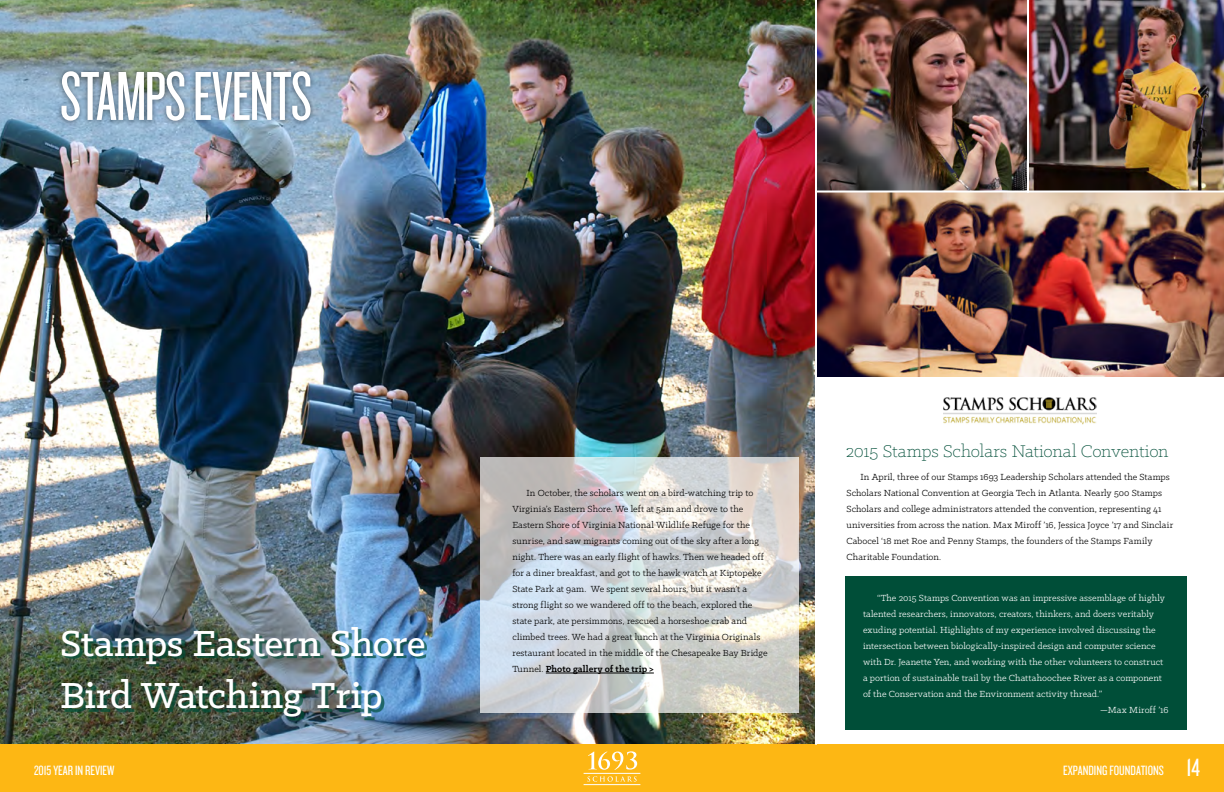
<style>
.page{position:relative;width:1224px;height:792px;background:#fff}
.page>*{position:absolute;margin:0;border:0;box-sizing:border-box;transform-origin:0 0}
.t1{font:72px "Knockout HTF27 Junior Bantamwt";letter-spacing:-.015em;color:#fff}
.t2{font:500 41px/52.7px "Klinic Slab";letter-spacing:-.01em;color:#fff}
.t3{font:26px "Knockout HTF28 Junior Featherwt";color:#fff}
.t4{font:300 19px "Klinic Slab";letter-spacing:-.01em;color:#004e38}
.t5{font:14px "Knockout HTF28 Junior Featherwt";color:#fff}
.t6{font:10px/16px "Klinic Slab";letter-spacing:.005em;color:#000}
.t7{font:10px "Klinic Slab";letter-spacing:.005em;color:#fff}
.s1{font-weight:700}
</style>
<div class="page">
<div style="left:0;top:744px;width:1224px;height:48px;background:#fdb714"></div>
<hr style="left:584px;top:773px;width:56px;height:1px;background:#fff">
<hr style="left:584px;top:784px;width:56px;height:1px;background:#fff">
<svg style="left:588px;top:751px;width:49px;height:19px"></svg>
<svg style="left:587px;top:776px;width:50px;height:6px"></svg>
<img style="left:1029px;top:0;width:195px;height:190px">
<img style="left:817px;top:0;width:210px;height:190px">
<img style="left:0;top:0;width:815px;height:744px">
<div style="left:56px;top:66px;width:260px;height:60px;background:#000;opacity:.5"></div>
<div style="left:64px;top:629px;width:364px;height:91px;background:#004e38;opacity:.7"></div>
<img style="left:817px;top:192px;width:407px;height:185px">
<img style="left:943px;top:397px;width:154px;height:28px">
<svg style="left:481px;top:457px;width:318px;height:256px;background:#d1d3d4"></svg>
<hr style="left:546px;top:673px;width:108px;height:1px;background:#000">
<div style="left:846px;top:576px;width:341px;height:154px;background:#004e38"></div>
<h1 class="t1" style="left:60px;top:61px;width:254px">STAMPS EVENTS</h1>
<h2 class="t2" style="left:60px;top:616px;width:367px">Stamps Eastern Shore<br>Bird Watching Trip</h2>
<p class="t6" style="left:512px;top:485px;width:257px;text-indent:14px">In October, the scholars went on a bird-watching trip to Virginia’s Eastern Shore. We left at 5am and drove to the Eastern Shore of Virginia National Wildlife Refuge for the sunrise, and saw migrants coming out of the sky after a long night. There was an early flight of hawks. Then we headed off for a diner breakfast, and got to the hawk watch at Kiptopeke State Park at 9am. We spent several hours, but it wasn’t a strong flight so we wandered off to the beach, explored the state park, ate persimmons, rescued a horseshoe crab and climbed trees. We had a great lunch at the Virginia Originals restaurant located in the middle of the Chesapeake Bay Bridge Tunnel. <span class="s1">Photo gallery of the trip &gt;</span></p>
<h3 class="t4" style="left:846px;top:439px;width:324px">2015 Stamps Scholars National Convention</h3>
<p class="t6" style="left:847px;top:469px;width:328px;text-indent:14px">In April, three of our Stamps 1693 Leadership Scholars attended the Stamps Scholars National Convention at Georgia Tech in Atlanta. Nearly 500 Stamps Scholars and college administrators attended the convention, representing 41 universities from across the nation. Max Miroff ’16, Jessica Joyce ’17 and Sinclair Cabocel ‘18 met Roe and Penny Stamps, the founders of the Stamps Family Charitable Foundation.</p>
<p class="t7" style="left:877px;top:591px;width:289px">“The 2015 Stamps Convention was an impressive assemblage of highly</p>
<p class="t7" style="left:863px;top:607px;width:292px">talented researchers, innovators, creators, thinkers, and doers veritably</p>
<p class="t7" style="left:863px;top:623px;width:294px">exuding potential. Highlights of my experience involved discussing the</p>
<p class="t7" style="left:863px;top:639px;width:294px">intersection between biologically-inspired design and computer science</p>
<p class="t7" style="left:863px;top:655px;width:302px">with Dr. Jeanette Yen, and working with the other volunteers to construct</p>
<p class="t7" style="left:863px;top:671px;width:300px">a portion of sustainable trail by the Chattahoochee River as a component</p>
<p class="t7" style="left:863px;top:687px;width:241px">of the Conservation and the Environment activity thread.”</p>
<p class="t7" style="left:1100px;top:703px;width:70px">—Max Miroff ’16</p>
<h3 class="t5" style="left:34px;top:764px;width:82px">2015 YEAR IN REVIEW</h3>
<h3 class="t5" style="left:1063px;top:764px;width:102px">EXPANDING FOUNDATIONS</h3>
<h3 class="t3" style="left:1186px;top:755px;width:15px">14</h3>
</div>
